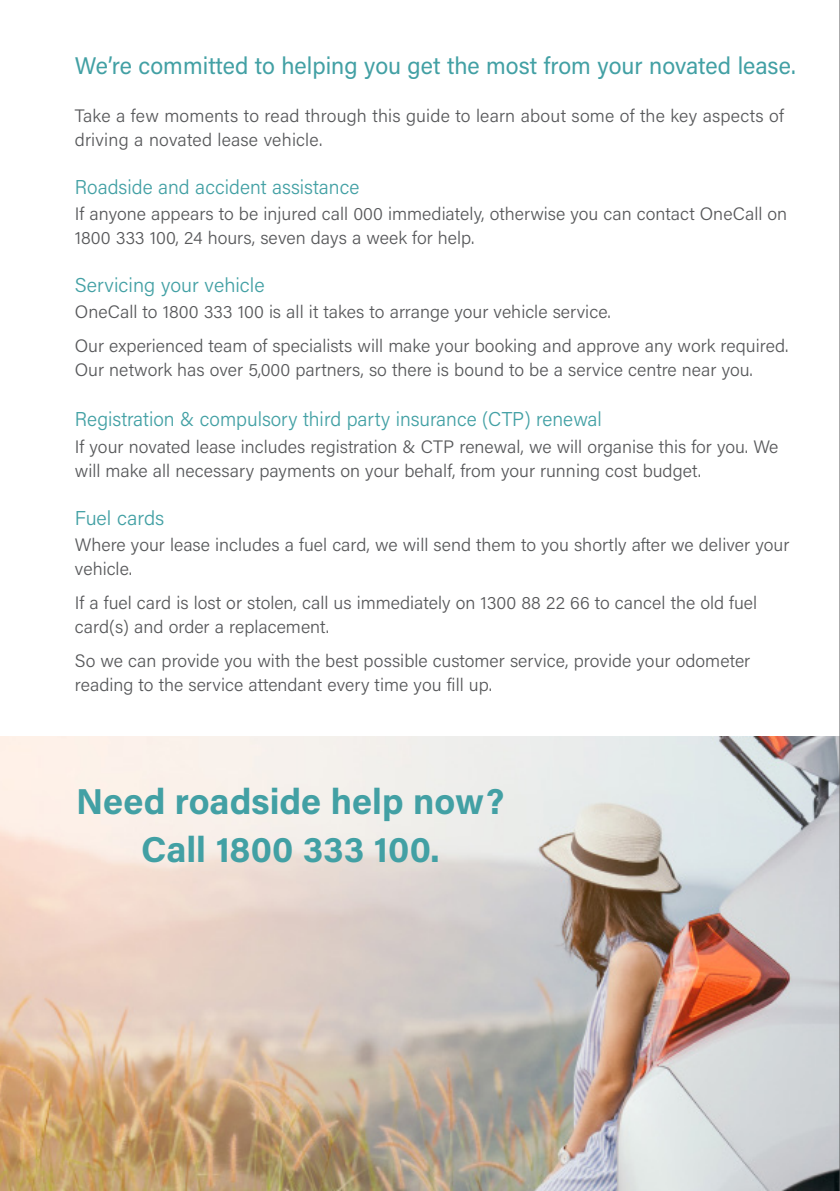
<style>
.page{position:relative;width:840px;height:1191px;background:#fff}
.page>*{position:absolute;margin:0;border:0;box-sizing:border-box;transform-origin:0 0}
.Body_Copy_1__7_5pt{font:700 36px "Acumin Pro";color:#42a0a4}
.Subtitle_1_-_left_al{font:24px "Acumin Pro";color:#42a0a4}
.Subtitle_1_-_left_al-2{font:300 20px "Acumin Pro";color:#42a0a4}
.Body_Copy_1__7_5pt-2{font:300 20px "Acumin Pro";color:#42a0a4}
.Body_Copy_1__7_5pt-3{font:300 18px/24px "Acumin Pro";color:#57585a}
.Subtitle_1_-_left_al-3{font:300 18px/24px "Acumin Pro";letter-spacing:.01em;color:#57585a}
</style>
<div class="page">
<img style="left:0;top:736px;width:839px;height:455px">
<hr style="left:839px;top:0;width:1px;height:1191px;background:#57585a">
<p class="Subtitle_1_-_left_al" style="left:75px;top:49px;width:722px">We’re committed to helping you get the most from your novated lease.</p>
<p class="Subtitle_1_-_left_al-3" style="left:75px;top:103px;width:710px">Take a few moments to read through this guide to learn about some of the key aspects of driving a novated lease vehicle.</p>
<p class="Subtitle_1_-_left_al-2" style="left:75px;top:174px;width:286px">Roadside and accident assistance</p>
<p class="Body_Copy_1__7_5pt-3" style="left:75px;top:201px;width:713px">If anyone appears to be injured call 000 immediately, otherwise you can contact OneCall on<br>1800 333 100, 24 hours, seven days a week for help.</p>
<p class="Body_Copy_1__7_5pt-2" style="left:75px;top:272px;width:191px">Servicing your vehicle</p>
<p class="Body_Copy_1__7_5pt-3" style="left:75px;top:299px;width:537px">OneCall to 1800 333 100 is all it takes to arrange your vehicle service.</p>
<p class="Body_Copy_1__7_5pt-3" style="left:75px;top:333px;width:714px">Our experienced team of specialists will make your booking and approve any work required.<br>Our network has over 5,000 partners, so there is bound to be a service centre near you.</p>
<p class="Subtitle_1_-_left_al-2" style="left:75px;top:406px;width:528px">Registration &amp; compulsory third party insurance (CTP) renewal</p>
<p class="Body_Copy_1__7_5pt-3" style="left:75px;top:433px;width:704px">If your novated lease includes registration &amp; CTP renewal, we will organise this for you. We will make all necessary payments on your behalf, from your running cost budget.</p>
<p class="Body_Copy_1__7_5pt-2" style="left:75px;top:504px;width:91px">Fuel cards</p>
<p class="Body_Copy_1__7_5pt-3" style="left:75px;top:531px;width:715px">Where your lease includes a fuel card, we will send them to you shortly after we deliver your vehicle.</p>
<p class="Body_Copy_1__7_5pt-3" style="left:75px;top:589px;width:683px">If a fuel card is lost or stolen, call us immediately on 1300 88 22 66 to cancel the old fuel card(s) and order a replacement.</p>
<p class="Body_Copy_1__7_5pt-3" style="left:75px;top:647px;width:676px">So we can provide you with the best possible customer service, provide your odometer reading to the service attendant every time you fill up.</p>
<p class="Body_Copy_1__7_5pt" style="left:76px;top:776px;width:429px">Need roadside help now?</p>
<p class="Body_Copy_1__7_5pt" style="left:141px;top:824px;width:300px">Call 1800 333 100.</p>
</div>
